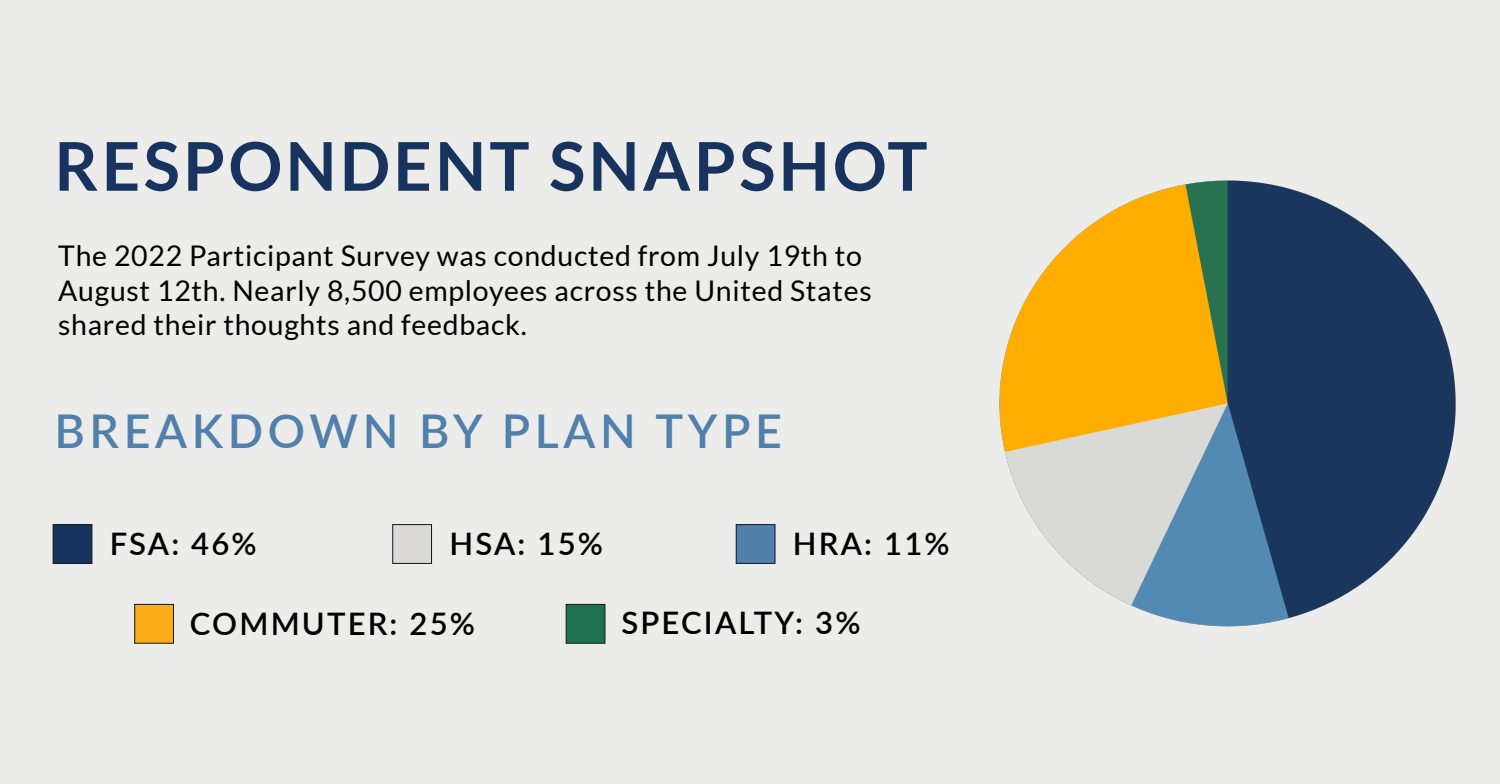
<style>
.page{position:relative;width:1500px;height:784px;background:#ececea}
.page>*{position:absolute;margin:0;border:0;box-sizing:border-box;transform-origin:0 0}
.t1{font:700 67.25px "Lato";letter-spacing:.05em;color:#18345e}
.t2{font:600 46.5px "Lato";letter-spacing:.1em;color:#5080ab}
.t3{font:600 31px "Lato";letter-spacing:.07em;color:#000}
.t4{font:28.5px/34.1px "Lato";letter-spacing:.025em;color:#000}
</style>
<div class="page">
<img style="left:999px;top:180px;width:457px;height:447px">
<div style="left:566px;top:604px;width:39px;height:39px;background:#20714f;border:1px solid #0d171f"></div>
<div style="left:135px;top:604px;width:39px;height:39px;background:#faac19;border:1px solid #0d171f"></div>
<div style="left:53px;top:524px;width:39px;height:39px;background:#18345e;border:1px solid #0d171f"></div>
<div style="left:393px;top:524px;width:39px;height:39px;background:#dad9d5;border:1px solid #0d171f"></div>
<div style="left:736px;top:524px;width:39px;height:39px;background:#5080ab;border:1px solid #0d171f"></div>
<h1 class="t1" style="left:54px;top:128px;width:875px">RESPONDENT SNAPSHOT</h1>
<p class="t4" style="left:58px;top:239px;width:815px">The 2022 Participant Survey was conducted from July 19th to<br>August 12th. Nearly 8,500 employees across the United States shared their thoughts and feedback.</p>
<h2 class="t2" style="left:54px;top:397px;width:729px">BREAKDOWN BY PLAN TYPE</h2>
<p class="t3" style="left:110px;top:521px;width:148px">FSA: 46%</p>
<p class="t3" style="left:449px;top:521px;width:155px">HSA: 15%</p>
<p class="t3" style="left:793px;top:522px;width:158px">HRA: 11%</p>
<p class="t3" style="left:190px;top:601px;width:287px">COMMUTER: 25%</p>
<p class="t3" style="left:621px;top:600px;width:241px">SPECIALTY: 3%</p>
</div>
